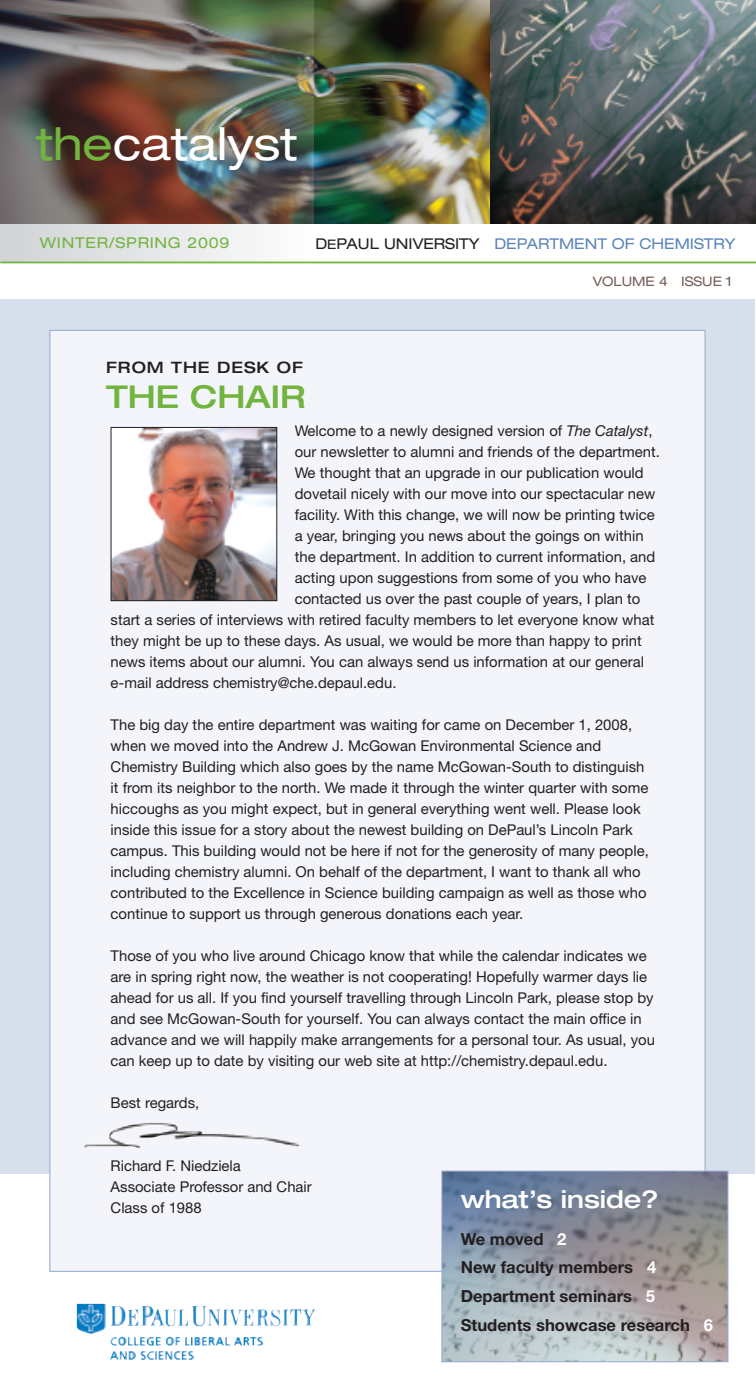
<style>
.page{position:relative;width:756px;height:1386px;background:#fff}
.page>*{position:absolute;margin:0;border:0;box-sizing:border-box;transform-origin:0 0}
.t1{font:expanded 45.5px "Helvetica Neue";color:#fff}
.t2{font:500 expanded 31.5px "Helvetica Neue";color:#71b43e}
.t3{font:500 expanded 24.5px "Helvetica Neue";color:#fff}
.t4{font:700 16.62px/28.7px "Helvetica Neue";color:#231f20}
.t5{font:500 expanded 15.75px "Helvetica Neue";letter-spacing:.06em;color:#231f20}
.t6{font:14.88px/21px "Helvetica Neue";color:#231f20}
.t7{font:expanded 14.88px "Helvetica Neue";color:#5d85b9}
.t8{font:expanded 14.88px "Helvetica Neue";letter-spacing:.05em;color:#71b43e}
.t9{font:expanded 13.12px "Helvetica Neue";color:#756059}
.s1{color:#71b43e}
.s2{color:#231f20}
.s3{font-size:13.12px;color:#231f20}
.s4{font-style:italic}
.s5{color:#fff}
</style>
<div class="page">
<div style="left:0;top:299px;width:754px;height:875px;background:#d7dfed"></div>
<img style="left:314px;top:0;width:177px;height:223px">
<img style="left:491px;top:0;width:265px;height:223px">
<img style="left:0;top:0;width:314px;height:262px">
<hr style="left:0;top:262px;width:756px;height:1px;background:#71b43e">
<div style="left:50px;top:331px;width:655px;height:940px;background:#f3f5fa"></div>
<img style="left:77px;top:1304px;width:238px;height:30px">
<img style="left:443px;top:1173px;width:283px;height:187px">
<div style="left:441px;top:1171px;width:287px;height:191px;border:1px solid #98acd0"></div>
<img style="left:113px;top:429px;width:162px;height:170px">
<div style="left:111px;top:427px;width:166px;height:174px;border:1px solid #231f20"></div>
<img style="left:83px;top:1123px;width:217px;height:25px">
<h1 class="t1" style="left:36px;top:128px;width:263px"><span class="s1">the</span>catalyst</h1>
<p class="t8" style="left:40px;top:237px;width:191px">WINTER/SPRING 2009</p>
<p class="t7" style="left:315px;top:238px;width:422px"><span class="s2">D</span><span class="s3">E</span><span class="s2">PAUL UNIVERSITY</span> DEPARTMENT OF CHEMISTRY</p>
<p class="t9" style="left:593px;top:277px;width:141px">VOLUME 4 ISSUE 1</p>
<p class="t5" style="left:106px;top:362px;width:198px">FROM THE DESK OF</p>
<h2 class="t2" style="left:106px;top:385px;width:201px">THE CHAIR</h2>
<p class="t6" style="left:295px;top:422px;width:359px">Welcome to a newly designed version of <span class="s4">The Catalyst</span>,</p>
<p class="t6" style="left:295px;top:443px;width:367px">our newsletter to alumni and friends of the department.</p>
<p class="t6" style="left:295px;top:464px;width:351px">We thought that an upgrade in our publication would</p>
<p class="t6" style="left:295px;top:485px;width:362px">dovetail nicely with our move into our spectacular new</p>
<p class="t6" style="left:295px;top:506px;width:361px">facility. With this change, we will now be printing twice</p>
<p class="t6" style="left:295px;top:527px;width:351px">a year, bringing you news about the goings on within</p>
<p class="t6" style="left:295px;top:548px;width:362px">the department. In addition to current information, and</p>
<p class="t6" style="left:295px;top:569px;width:353px">acting upon suggestions from some of you who have</p>
<p class="t6" style="left:295px;top:590px;width:347px">contacted us over the past couple of years, I plan to</p>
<p class="t6" style="left:111px;top:611px;width:545px">start a series of interviews with retired faculty members to let everyone know what</p>
<p class="t6" style="left:111px;top:632px;width:533px">they might be up to these days. As usual, we would be more than happy to print</p>
<p class="t6" style="left:111px;top:653px;width:535px">news items about our alumni. You can always send us information at our general</p>
<p class="t6" style="left:111px;top:674px;width:287px">e-mail address chemistry@che.depaul.edu.</p>
<p class="t6" style="left:111px;top:716px;width:540px">The big day the entire department was waiting for came on December 1, 2008, when we moved into the Andrew J. McGowan Environmental Science and Chemistry Building which also goes by the name McGowan-South to distinguish it from its neighbor to the north. We made it through the winter quarter with some hiccoughs as you might expect, but in general everything went well. Please look inside this issue for a story about the newest building on DePaul’s Lincoln Park campus. This building would not be here if not for the generosity of many people, including chemistry alumni. On behalf of the department, I want to thank all who contributed to the Excellence in Science building campaign as well as those who continue to support us through generous donations each year.</p>
<p class="t6" style="left:111px;top:947px;width:546px">Those of you who live around Chicago know that while the calendar indicates we are in spring right now, the weather is not cooperating! Hopefully warmer days lie ahead for us all. If you find yourself travelling through Lincoln Park, please stop by and see McGowan-South for yourself. You can always contact the main office in advance and we will happily make arrangements for a personal tour. As usual, you can keep up to date by visiting our web site at http://chemistry.depaul.edu.</p>
<p class="t6" style="left:111px;top:1094px;width:90px">Best regards,</p>
<p class="t6" style="left:111px;top:1157px;width:203px">Richard F. Niedziela<br>Associate Professor and Chair<br>Class of 1988</p>
<h3 class="t3" style="left:461px;top:1190px;width:200px">what’s inside?</h3>
<p class="t4" style="left:461px;top:1226px;width:254px">We moved <span class="s5">2<br></span>New faculty members <span class="s5">4<br></span>Department seminars <span class="s5">5<br></span>Students showcase research <span class="s5">6</span></p>
</div>
